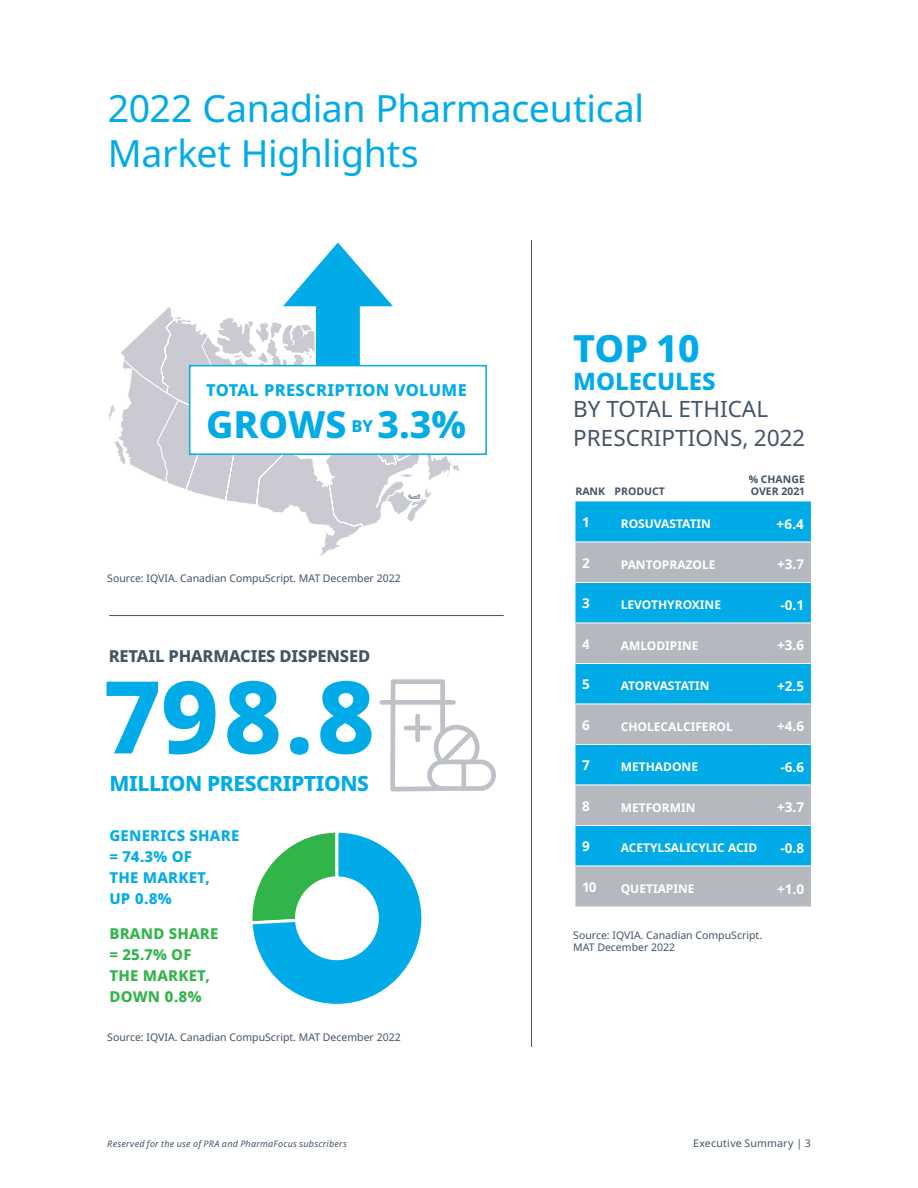
<style>
.page{position:relative;width:918px;height:1188px;background:#fff}
.page>*{position:absolute;margin:0;border:0;box-sizing:border-box;transform-origin:0 0}
.TXT_-_Body{font:800 100.5px "Noto Sans";color:#00abe7}
.Major_section_headin{font:37.5px/45px "Noto Sans";letter-spacing:-.01em;color:#00abe7}
.TXT_-_Body-2{font:800 37.5px "Noto Sans";color:#00abe7}
.TXT_-_Body-3{font:800 24px "Noto Sans";letter-spacing:-.005em;color:#00abe7}
.TXT_-_Body-4{font:22.5px/28.8px "Noto Sans";color:#425465}
.TXT_-_Body-5{font:800 21px "Noto Sans";letter-spacing:-.02em;color:#00abe7}
.TXT_-_Body-6{font:800 16.5px "Noto Sans";letter-spacing:.02em;color:#00abe7}
.TXT_-_Body-7{font:800 16.5px "Noto Sans";letter-spacing:-.01em;color:#425465}
.TXT_-_Body-8{font:800 15px/21px "Noto Sans";letter-spacing:.015em;color:#00abe7}
.TXT_-_Body-9{font:800 15px/21px "Noto Sans";letter-spacing:.015em;color:#31b44a}
.TXT_-_Intro{font:700 13.5px "Noto Sans";color:#fff}
.TXT_-_Intro-2{font:700 12px "Noto Sans";color:#fff}
.TOC_-_Niveau_2{font:10.5px/12.6px "Noto Sans";color:#425465}
.TXT_-_Intro-3{font:700 10.5px/12.6px "Noto Sans";color:#425465}
.Page_footer_left{font:10.5px "Noto Sans";letter-spacing:.02em;color:#425465}
.Page_footer_left-2{font:italic 9px "Noto Sans";letter-spacing:.025em;color:#425465}
</style>
<div class="page">
<svg style="left:109px;top:243px;width:351px;height:313px"></svg>
<div style="left:189px;top:365px;width:298px;height:90px;background:#fff;border:2px solid #00abe7"></div>
<hr style="left:531px;top:240px;width:1px;height:807px;background:#425465">
<hr style="left:109px;top:615px;width:395px;height:1px;background:#425465">
<div style="left:575px;top:501px;width:236px;height:41px;background:#00abe7"></div>
<svg style="left:575px;top:543px;width:236px;height:363px;background:#66b3d1"></svg>
<hr style="left:575px;top:582px;width:40px;height:1px;background:#fff">
<hr style="left:615px;top:582px;width:73px;height:1px;background:#fff">
<hr style="left:688px;top:582px;width:76px;height:1px;background:#fff">
<hr style="left:764px;top:582px;width:47px;height:1px;background:#fff">
<hr style="left:575px;top:623px;width:40px;height:1px;background:#fff">
<hr style="left:615px;top:623px;width:73px;height:1px;background:#fff">
<hr style="left:688px;top:623px;width:76px;height:1px;background:#fff">
<hr style="left:764px;top:623px;width:47px;height:1px;background:#fff">
<hr style="left:575px;top:663px;width:40px;height:1px;background:#fff">
<hr style="left:615px;top:663px;width:73px;height:1px;background:#fff">
<hr style="left:688px;top:663px;width:76px;height:1px;background:#fff">
<hr style="left:764px;top:663px;width:47px;height:1px;background:#fff">
<hr style="left:575px;top:704px;width:40px;height:1px;background:#fff">
<hr style="left:615px;top:704px;width:73px;height:1px;background:#fff">
<hr style="left:688px;top:704px;width:76px;height:1px;background:#fff">
<hr style="left:764px;top:704px;width:47px;height:1px;background:#fff">
<hr style="left:575px;top:744px;width:40px;height:1px;background:#fff">
<hr style="left:615px;top:744px;width:73px;height:1px;background:#fff">
<hr style="left:688px;top:744px;width:76px;height:1px;background:#fff">
<hr style="left:764px;top:744px;width:47px;height:1px;background:#fff">
<hr style="left:575px;top:785px;width:40px;height:1px;background:#fff">
<hr style="left:615px;top:785px;width:73px;height:1px;background:#fff">
<hr style="left:688px;top:785px;width:76px;height:1px;background:#fff">
<hr style="left:764px;top:785px;width:47px;height:1px;background:#fff">
<hr style="left:575px;top:825px;width:40px;height:1px;background:#fff">
<hr style="left:615px;top:825px;width:73px;height:1px;background:#fff">
<hr style="left:688px;top:825px;width:76px;height:1px;background:#fff">
<hr style="left:764px;top:825px;width:47px;height:1px;background:#fff">
<hr style="left:575px;top:866px;width:40px;height:1px;background:#fff">
<hr style="left:615px;top:866px;width:73px;height:1px;background:#fff">
<hr style="left:688px;top:866px;width:76px;height:1px;background:#fff">
<hr style="left:764px;top:866px;width:47px;height:1px;background:#fff">
<svg style="left:390px;top:679px;width:106px;height:112px"></svg>
<hr style="left:404px;top:726px;width:28px;height:4px;background:#bfc1c8;border-radius:2px">
<div style="left:415px;top:714px;width:5px;height:28px;background:#bfc1c8;border-radius:2px"></div>
<div style="left:380px;top:700px;width:76px;height:5px;background:#bfc1c8;border-radius:2px"></div>
<svg style="left:252px;top:832px;width:170px;height:172px"></svg>
<div style="left:295px;top:876px;width:84px;height:84px;background:#fff;border-radius:50%"></div>
<p class="Major_section_headin" style="left:108px;top:87px;width:538px">2022 Canadian Pharmaceutical<br>Market Highlights</p>
<p class="TXT_-_Body-6" style="left:206px;top:378px;width:262px">TOTAL PRESCRIPTION VOLUME</p>
<p class="TXT_-_Body-2" style="left:206px;top:397px;width:142px">GROWS</p>
<p class="TXT_-_Body-6" style="left:351px;top:414px;width:23px">BY</p>
<p class="TXT_-_Body-2" style="left:377px;top:397px;width:90px">3.3%</p>
<p class="TOC_-_Niveau_2" style="left:107px;top:572px;width:295px">Source: IQVIA. Canadian CompuScript. MAT December 2022</p>
<p class="TXT_-_Body-7" style="left:109px;top:644px;width:263px">RETAIL PHARMACIES DISPENSED</p>
<p class="TXT_-_Body" style="left:105px;top:643px;width:273px">798.8</p>
<p class="TXT_-_Body-5" style="left:110px;top:768px;width:261px">MILLION PRESCRIPTIONS</p>
<p class="TXT_-_Body-8" style="left:109px;top:826px;width:131px">GENERICS SHARE = 74.3% OF<br>THE MARKET,<br>UP 0.8%</p>
<p class="TXT_-_Body-9" style="left:109px;top:923px;width:111px">BRAND SHARE = 25.7% OF<br>THE MARKET,<br>DOWN 0.8%</p>
<p class="TOC_-_Niveau_2" style="left:107px;top:1031px;width:295px">Source: IQVIA. Canadian CompuScript. MAT December 2022</p>
<p class="TXT_-_Body-2" style="left:573px;top:321px;width:129px">TOP 10</p>
<p class="TXT_-_Body-3" style="left:573px;top:364px;width:144px">MOLECULES</p>
<p class="TXT_-_Body-4" style="left:573px;top:395px;width:233px">BY TOTAL ETHICAL<br>PRESCRIPTIONS, 2022</p>
<p class="TXT_-_Intro-3" style="left:575px;top:486px;width:31px">RANK</p>
<p class="TXT_-_Intro-3" style="left:615px;top:486px;width:52px">PRODUCT</p>
<p class="TXT_-_Intro-3" style="left:749px;top:473px;width:58px">% CHANGE<br>OVER 2021</p>
<p class="TXT_-_Intro" style="left:582px;top:513px;width:9px">1</p>
<p class="TXT_-_Intro-2" style="left:621px;top:515px;width:92px">ROSUVASTATIN</p>
<p class="TXT_-_Intro" style="left:777px;top:514px;width:29px">+6.4</p>
<p class="TXT_-_Intro" style="left:582px;top:553px;width:9px">2</p>
<p class="TXT_-_Intro-2" style="left:621px;top:556px;width:96px">PANTOPRAZOLE</p>
<p class="TXT_-_Intro" style="left:777px;top:555px;width:29px">+3.7</p>
<p class="TXT_-_Intro" style="left:582px;top:594px;width:9px">3</p>
<p class="TXT_-_Intro-2" style="left:621px;top:596px;width:102px">LEVOTHYROXINE</p>
<p class="TXT_-_Intro" style="left:781px;top:595px;width:25px">-0.1</p>
<p class="TXT_-_Intro" style="left:582px;top:634px;width:9px">4</p>
<p class="TXT_-_Intro-2" style="left:621px;top:637px;width:79px">AMLODIPINE</p>
<p class="TXT_-_Intro" style="left:777px;top:636px;width:29px">+3.6</p>
<p class="TXT_-_Intro" style="left:582px;top:675px;width:9px">5</p>
<p class="TXT_-_Intro-2" style="left:621px;top:677px;width:90px">ATORVASTATIN</p>
<p class="TXT_-_Intro" style="left:777px;top:676px;width:29px">+2.5</p>
<p class="TXT_-_Intro" style="left:582px;top:715px;width:9px">6</p>
<p class="TXT_-_Intro-2" style="left:621px;top:718px;width:114px">CHOLECALCIFEROL</p>
<p class="TXT_-_Intro" style="left:777px;top:717px;width:29px">+4.6</p>
<p class="TXT_-_Intro" style="left:582px;top:756px;width:9px">7</p>
<p class="TXT_-_Intro-2" style="left:621px;top:758px;width:79px">METHADONE</p>
<p class="TXT_-_Intro" style="left:781px;top:757px;width:25px">-6.6</p>
<p class="TXT_-_Intro" style="left:582px;top:796px;width:9px">8</p>
<p class="TXT_-_Intro-2" style="left:621px;top:799px;width:76px">METFORMIN</p>
<p class="TXT_-_Intro" style="left:777px;top:798px;width:29px">+3.7</p>
<p class="TXT_-_Intro" style="left:582px;top:837px;width:9px">9</p>
<p class="TXT_-_Intro-2" style="left:621px;top:839px;width:138px">ACETYLSALICYLIC ACID</p>
<p class="TXT_-_Intro" style="left:781px;top:838px;width:25px">-0.8</p>
<p class="TXT_-_Intro" style="left:582px;top:878px;width:16px">10</p>
<p class="TXT_-_Intro-2" style="left:621px;top:880px;width:75px">QUETIAPINE</p>
<p class="TXT_-_Intro" style="left:777px;top:879px;width:29px">+1.0</p>
<p class="TOC_-_Niveau_2" style="left:573px;top:929px;width:190px">Source: IQVIA. Canadian CompuScript.<br>MAT December 2022</p>
<p class="Page_footer_left-2" style="left:107px;top:1137px;width:241px">Reserved for the use of PRA and PharmaFocus subscribers</p>
<p class="Page_footer_left" style="left:693px;top:1136px;width:119px">Executive Summary | 3</p>
</div>
